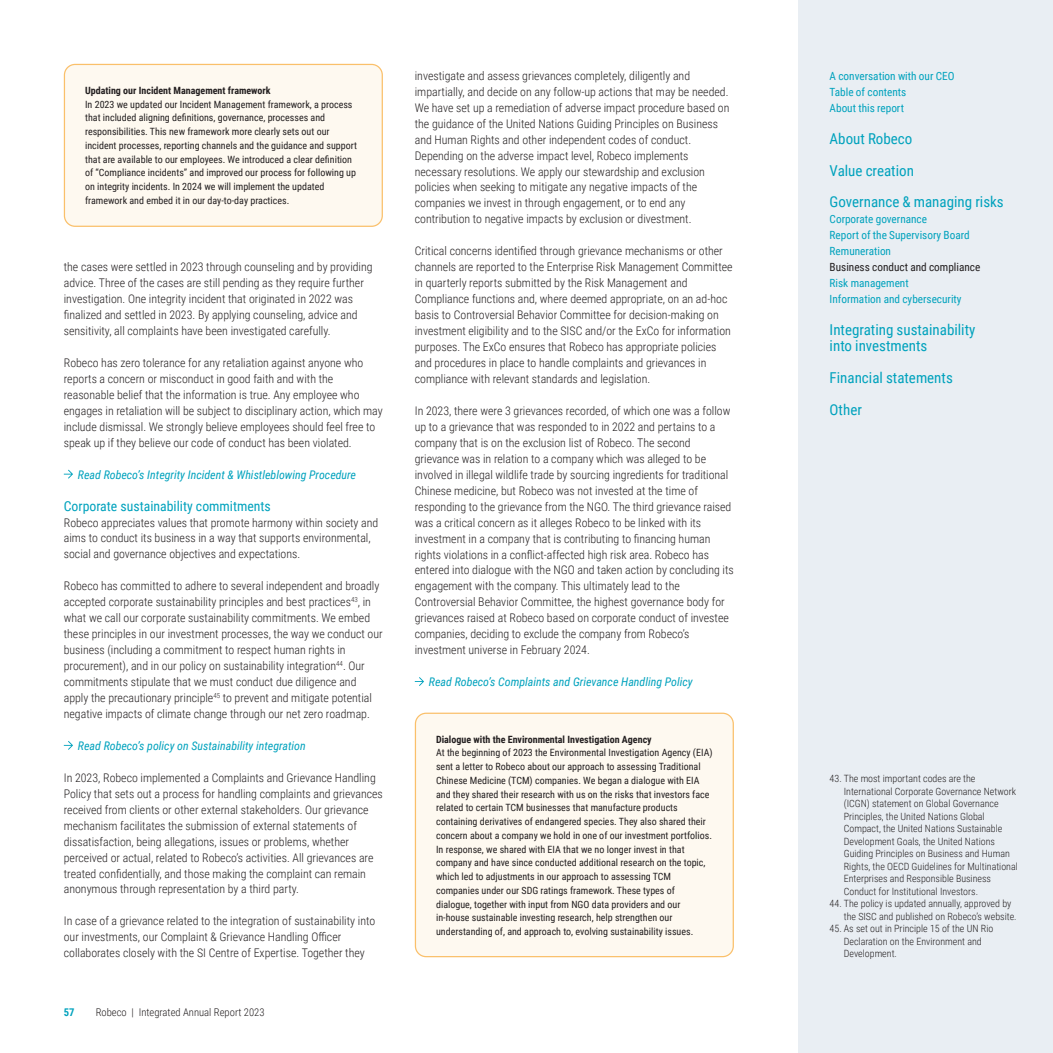
<style>
.page{position:relative;width:1053px;height:1053px;background:#fff}
.page>*{position:absolute;margin:0;border:0;box-sizing:border-box;transform-origin:0 0}
.Table_text_light{font:15px "Roboto Condensed";color:#00a2bd}
.Paragraafkop{font:13.75px "Roboto Condensed";color:#00a2bd}
.Leestekst{font:300 11.88px/16px "Roboto Condensed";color:#231f20}
.Link-tekst{font:italic 11.88px "Roboto Condensed";color:#00a2bd}
.Table_text_light-2{font:11.25px "Roboto Condensed";color:#00a2bd}
.Table_text_light-3{font:11.25px "Roboto Condensed";color:#231f20}
.t1{font:300 10.62px "Roboto Condensed";color:#231f20}
.t2{font:700 10.62px "Roboto Condensed";color:#00a2bd}
.Leestekst-2{font:10px/13.8px "Roboto Condensed";color:#231f20}
.Voetnoot_zwart{font:300 10px/12.5px "Roboto Condensed";color:#231f20}
.Leestekst-3{font:700 10px "Roboto Condensed";color:#231f20}
</style>
<div class="page">
<div style="left:797px;top:0;width:255px;height:1052px;background:#e9eef3"></div>
<div style="left:64px;top:64px;width:318px;height:162px;background:#fef9f0;border-radius:11px"></div>
<div style="left:64px;top:64px;width:319px;height:163px;border:1px solid #f79608;border-radius:11px"></div>
<svg style="left:64px;top:469px;width:9px;height:9px"></svg>
<svg style="left:64px;top:741px;width:9px;height:8px"></svg>
<svg style="left:415px;top:677px;width:9px;height:9px"></svg>
<div style="left:415px;top:713px;width:318px;height:243px;background:#fef9f0;border-radius:11px"></div>
<div style="left:415px;top:712px;width:318px;height:245px;border:1px solid #f79608;border-radius:11px"></div>
<p class="Leestekst-3" style="left:85px;top:83px;width:187px">Updating our Incident Management framework</p>
<p class="Leestekst-2" style="left:85px;top:97px;width:273px">In 2023 we updated our Incident Management framework, a process that included aligning definitions, governance, processes and responsibilities. This new framework more clearly sets out our incident processes, reporting channels and the guidance and support that are available to our employees. We introduced a clear definition of “Compliance incidents” and improved our process for following up on integrity incidents. In 2024 we will implement the updated framework and embed it in our day-to-day practices.</p>
<p class="Leestekst" style="left:64px;top:258px;width:310px">the cases were settled in 2023 through counseling and by providing advice. Three of the cases are still pending as they require further investigation. One integrity incident that originated in 2022 was finalized and settled in 2023. By applying counseling, advice and sensitivity, all complaints have been investigated carefully.</p>
<p class="Leestekst" style="left:64px;top:354px;width:320px">Robeco has zero tolerance for any retaliation against anyone who reports a concern or misconduct in good faith and with the reasonable belief that the information is true. Any employee who engages in retaliation will be subject to disciplinary action, which may include dismissal. We strongly believe employees should feel free to speak up if they believe our code of conduct has been violated.</p>
<p class="Link-tekst" style="left:78px;top:466px;width:279px">Read Robeco’s Integrity Incident &amp; Whistleblowing Procedure</p>
<p class="Paragraafkop" style="left:64px;top:496px;width:208px">Corporate sustainability commitments</p>
<p class="Leestekst" style="left:64px;top:514px;width:316px">Robeco appreciates values that promote harmony within society and aims to conduct its business in a way that supports environmental, social and governance objectives and expectations.</p>
<p class="Leestekst" style="left:64px;top:577px;width:320px">Robeco has committed to adhere to several independent and broadly accepted corporate sustainability principles and best practices<sup>43</sup>, in what we call our corporate sustainability commitments. We embed these principles in our investment processes, the way we conduct our business (including a commitment to respect human rights in procurement), and in our policy on sustainability integration<sup>44</sup>. Our commitments stipulate that we must conduct due diligence and apply the precautionary principle<sup>45</sup> to prevent and mitigate potential negative impacts of climate change through our net zero roadmap.</p>
<p class="Link-tekst" style="left:78px;top:737px;width:229px">Read Robeco’s policy on Sustainability integration</p>
<p class="Leestekst" style="left:64px;top:769px;width:320px">In 2023, Robeco implemented a Complaints and Grievance Handling Policy that sets out a process for handling complaints and grievances received from clients or other external stakeholders. Our grievance mechanism facilitates the submission of external statements of dissatisfaction, being allegations, issues or problems, whether perceived or actual, related to Robeco’s activities. All grievances are treated confidentially, and those making the complaint can remain anonymous through representation by a third party.</p>
<p class="Leestekst" style="left:64px;top:912px;width:313px">In case of a grievance related to the integration of sustainability into our investments, our Complaint &amp; Grievance Handling Officer collaborates closely with the SI Centre of Expertise. Together they</p>
<p class="t2" style="left:64px;top:1004px;width:12px">57</p>
<p class="t1" style="left:96px;top:1004px;width:170px">Robeco | Integrated Annual Report 2023</p>
<p class="Leestekst" style="left:415px;top:67px;width:316px">investigate and assess grievances completely, diligently and impartially, and decide on any follow-up actions that may be needed.<br>We have set up a remediation of adverse impact procedure based on the guidance of the United Nations Guiding Principles on Business and Human Rights and other independent codes of conduct.<br>Depending on the adverse impact level, Robeco implements necessary resolutions. We apply our stewardship and exclusion policies when seeking to mitigate any negative impacts of the companies we invest in through engagement, or to end any contribution to negative impacts by exclusion or divestment.</p>
<p class="Leestekst" style="left:415px;top:242px;width:319px">Critical concerns identified through grievance mechanisms or other channels are reported to the Enterprise Risk Management Committee in quarterly reports submitted by the Risk Management and Compliance functions and, where deemed appropriate, on an ad-hoc basis to Controversial Behavior Committee for decision-making on investment eligibility and to the SISC and/or the ExCo for information purposes. The ExCo ensures that Robeco has appropriate policies and procedures in place to handle complaints and grievances in compliance with relevant standards and legislation.</p>
<p class="Leestekst" style="left:415px;top:402px;width:320px">In 2023, there were 3 grievances recorded, of which one was a follow up to a grievance that was responded to in 2022 and pertains to a company that is on the exclusion list of Robeco. The second grievance was in relation to a company which was alleged to be involved in illegal wildlife trade by sourcing ingredients for traditional Chinese medicine, but Robeco was not invested at the time of responding to the grievance from the NGO. The third grievance raised was a critical concern as it alleges Robeco to be linked with its investment in a company that is contributing to financing human rights violations in a conflict-affected high risk area. Robeco has entered into dialogue with the NGO and taken action by concluding its engagement with the company. This ultimately lead to the Controversial Behavior Committee, the highest governance body for grievances raised at Robeco based on corporate conduct of investee companies, deciding to exclude the company from Robeco’s investment universe in February 2024.</p>
<p class="Link-tekst" style="left:429px;top:673px;width:265px">Read Robeco’s Complaints and Grievance Handling Policy</p>
<p class="Leestekst-3" style="left:436px;top:732px;width:217px">Dialogue with the Environmental Investigation Agency</p>
<p class="Leestekst-2" style="left:436px;top:745px;width:278px">At the beginning of 2023 the Environmental Investigation Agency (EIA) sent a letter to Robeco about our approach to assessing Traditional Chinese Medicine (TCM) companies. We began a dialogue with EIA and they shared their research with us on the risks that investors face related to certain TCM businesses that manufacture products containing derivatives of endangered species. They also shared their concern about a company we hold in one of our investment portfolios.<br>In response, we shared with EIA that we no longer invest in that company and have since conducted additional research on the topic, which led to adjustments in our approach to assessing TCM companies under our SDG ratings framework. These types of dialogue, together with input from NGO data providers and our in-house sustainable investing research, help strengthen our understanding of, and approach to, evolving sustainability issues.</p>
<p class="Table_text_light-2" style="left:829px;top:68px;width:126px">A conversation with our CEO</p>
<p class="Table_text_light-2" style="left:829px;top:84px;width:78px">Table of contents</p>
<p class="Table_text_light-2" style="left:829px;top:100px;width:76px">About this report</p>
<p class="Table_text_light" style="left:829px;top:128px;width:84px">About Robeco</p>
<p class="Table_text_light" style="left:829px;top:160px;width:86px">Value creation</p>
<p class="Table_text_light" style="left:829px;top:191px;width:176px">Governance &amp; managing risks</p>
<p class="Table_text_light-2" style="left:829px;top:211px;width:99px">Corporate governance</p>
<p class="Table_text_light-2" style="left:829px;top:227px;width:141px">Report of the Supervisory Board</p>
<p class="Table_text_light-2" style="left:829px;top:243px;width:63px">Remuneration</p>
<p class="Table_text_light-3" style="left:829px;top:259px;width:152px">Business conduct and compliance</p>
<p class="Table_text_light-2" style="left:829px;top:275px;width:81px">Risk management</p>
<p class="Table_text_light-2" style="left:829px;top:291px;width:133px">Information and cybersecurity</p>
<p class="Table_text_light" style="left:829px;top:319px;width:147px">Integrating sustainability</p>
<p class="Table_text_light" style="left:829px;top:335px;width:99px">into investments</p>
<p class="Table_text_light" style="left:829px;top:367px;width:125px">Financial statements</p>
<p class="Table_text_light" style="left:829px;top:399px;width:34px">Other</p>
<p class="Voetnoot_zwart" style="left:843px;top:772px;width:176px;text-indent:-14px">43. The most important codes are the International Corporate Governance Network (ICGN) statement on Global Governance Principles, the United Nations Global Compact, the United Nations Sustainable Development Goals, the United Nations Guiding Principles on Business and Human Rights, the OECD Guidelines for Multinational Enterprises and Responsible Business Conduct for Institutional Investors.</p>
<p class="Voetnoot_zwart" style="left:843px;top:897px;width:174px;text-indent:-14px">44. The policy is updated annually, approved by the SISC and published on Robeco’s website.</p>
<p class="Voetnoot_zwart" style="left:843px;top:922px;width:151px;text-indent:-14px">45. As set out in Principle 15 of the UN Rio<br>Declaration on the Environment and<br>Development.</p>
</div>
